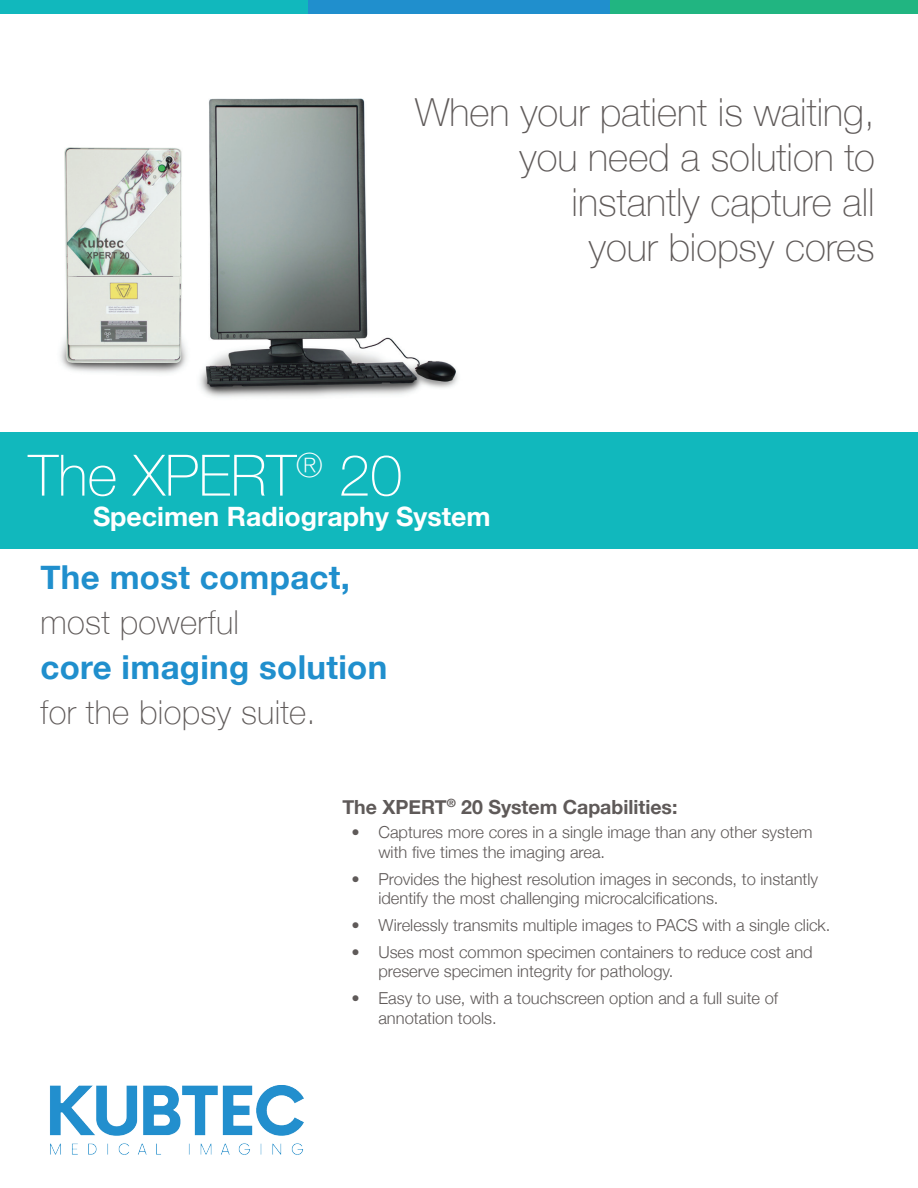
<style>
.page{position:relative;width:918px;height:1188px;background:#fff}
.page>*{position:absolute;margin:0;border:0;box-sizing:border-box;transform-origin:0 0}
.t1{font:100 57.15px "Helvetica Neue";color:#fff}
.t2{font:100 38.7px/45px "Helvetica Neue";color:#5f5a59;text-align:right}
.t3{font:700 33px "Helvetica Neue";letter-spacing:.01em;color:#208fcd}
.t4{font:100 33px "Helvetica Neue";letter-spacing:.01em;color:#5f5a59}
.t5{font:700 26.7px "Helvetica Neue";color:#fff}
.t6{font:700 19.5px "Helvetica Neue";color:#5f5a59}
.t7{font:300 16.5px/19.8px "Helvetica Neue";color:#5f5a59}
</style>
<div class="page">
<div style="left:610px;top:0;width:308px;height:14px;background:#21b581"></div>
<div style="left:286px;top:0;width:324px;height:14px;background:#208fcd"></div>
<div style="left:0;top:0;width:308px;height:14px;background:#11b8bd"></div>
<img style="left:60px;top:98px;width:398px;height:300px">
<div style="left:0;top:432px;width:918px;height:117px;background:#11b8bd"></div>
<img style="left:50px;top:1085px;width:254px;height:70px">
<h2 class="t2" style="left:415px;top:88px;width:461px">When your patient is waiting, you need a solution to instantly capture all<br>your biopsy cores</h2>
<h1 class="t1" style="left:28px;top:432px;width:375px">The XPERT<sup>®</sup> 20</h1>
<h3 class="t5" style="left:93px;top:496px;width:399px">Specimen Radiography System</h3>
<h3 class="t3" style="left:40px;top:551px;width:311px">The most compact,</h3>
<h3 class="t4" style="left:40px;top:597px;width:200px">most powerful</h3>
<h3 class="t3" style="left:40px;top:641px;width:348px">core imaging solution</h3>
<h3 class="t4" style="left:40px;top:687px;width:277px">for the biopsy suite.</h3>
<p class="t6" style="left:342px;top:791px;width:337px">The XPERT<sup>®</sup> 20 System Capabilities:</p>
<p class="t7" style="left:378px;top:821px;width:436px;text-indent:-27px">• Captures more cores in a single image than any other system with five times the imaging area.</p>
<p class="t7" style="left:378px;top:868px;width:441px;text-indent:-27px">• Provides the highest resolution images in seconds, to instantly identify the most challenging microcalcifications.</p>
<p class="t7" style="left:351px;top:914px;width:481px">• Wirelessly transmits multiple images to PACS with a single click.</p>
<p class="t7" style="left:378px;top:941px;width:436px;text-indent:-27px">• Uses most common specimen containers to reduce cost and preserve specimen integrity for pathology.</p>
<p class="t7" style="left:378px;top:987px;width:401px;text-indent:-27px">• Easy to use, with a touchscreen option and a full suite of annotation tools.</p>
</div>
